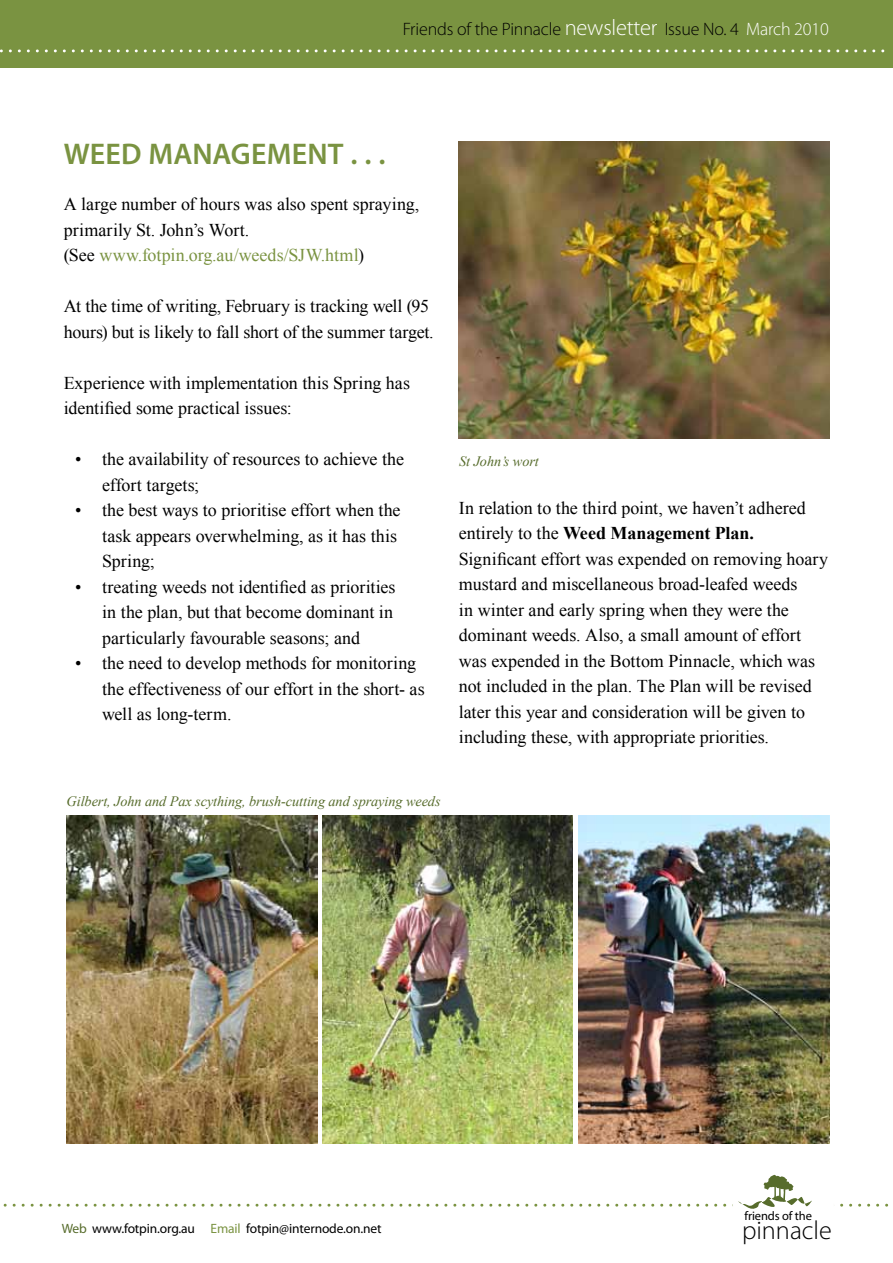
<style>
.page{position:relative;width:893px;height:1263px;background:#fff}
.page>*{position:absolute;margin:0;border:0;box-sizing:border-box;transform-origin:0 0}
.t1{font:600 30px "Myriad Pro";letter-spacing:.005em;color:#7a9341}
.t2{font:300 26.1px "Myriad Pro";color:#000}
.t3{font:18px/25.5px "Times New Roman";letter-spacing:-.005em;color:#000}
.t4{font:300 18px "Myriad Pro";letter-spacing:-.01em;color:#000}
.t5{font:italic 14.25px "Times New Roman";letter-spacing:-.005em;color:#576c2c}
.t6{font:13.5px "Myriad Pro";letter-spacing:-.01em;color:#000}
.t7{font:12.45px "Myriad Pro";letter-spacing:-.01em;color:#000}
.s1{font-size:22.5px;color:#fff}
.s2{color:#fff}
.s3{color:#7a9341}
.s4{font-weight:700}
.s5{color:#576c2c}
</style>
<div class="page">
<div style="left:0;top:0;width:893px;height:67px;background:#7a9341"></div>
<svg style="left:0;top:49px;width:885px;height:3px"></svg>
<img style="left:459px;top:142px;width:370px;height:297px">
<img style="left:67px;top:816px;width:250px;height:327px">
<img style="left:322px;top:816px;width:251px;height:327px">
<img style="left:579px;top:816px;width:250px;height:327px">
<svg style="left:3px;top:1174px;width:886px;height:41px"></svg>
<p class="t4" style="left:403px;top:19px;width:428px">Friends of the Pinnacle <span class="s1">newsletter</span> Issue No. 4 <span class="s2">March 2010</span></p>
<h1 class="t1" style="left:64px;top:135px;width:323px">WEED MANAGEMENT . . .</h1>
<p class="t3" style="left:64px;top:191px;width:357px">A large number of hours was also spent spraying, primarily St. John’s Wort.<br>(See <span class="s3">www.fotpin.org.au/weeds/SJW.html</span>)</p>
<p class="t3" style="left:64px;top:293px;width:371px">At the time of writing, February is tracking well (95 hours) but is likely to fall short of the summer target.</p>
<p class="t3" style="left:64px;top:370px;width:348px">Experience with implementation this Spring has identified some practical issues:</p>
<p class="t3" style="left:102px;top:446px;width:304px;text-indent:-27px">• the availability of resources to achieve the effort targets;</p>
<p class="t3" style="left:102px;top:497px;width:300px;text-indent:-27px">• the best ways to prioritise effort when the task appears overwhelming, as it has this<br>Spring;</p>
<p class="t3" style="left:102px;top:574px;width:295px;text-indent:-27px">• treating weeds not identified as priorities in the plan, but that become dominant in particularly favourable seasons; and</p>
<p class="t3" style="left:102px;top:650px;width:324px;text-indent:-27px">• the need to develop methods for monitoring the effectiveness of our effort in the short- as well as long-term.</p>
<p class="t5" style="left:459px;top:451px;width:81px">St John’s wort</p>
<p class="t3" style="left:459px;top:495px;width:371px">In relation to the third point, we haven’t adhered entirely to the <span class="s4">Weed Management Plan.<br></span>Significant effort was expended on removing hoary mustard and miscellaneous broad-leafed weeds<br>in winter and early spring when they were the dominant weeds. Also, a small amount of effort was expended in the Bottom Pinnacle, which was not included in the plan. The Plan will be revised later this year and consideration will be given to including these, with appropriate priorities.</p>
<p class="t5" style="left:67px;top:791px;width:375px">Gilbert, John and Pax scything, brush-cutting and spraying weeds</p>
<p class="t7" style="left:744px;top:1208px;width:69px">friends of the</p>
<p class="t6" style="left:62px;top:1220px;width:321px"><span class="s5">Web</span> www.fotpin.org.au <span class="s3">Email</span> fotpin@internode.on.net</p>
<h2 class="t2" style="left:742px;top:1216px;width:91px">pinnacle</h2>
</div>
